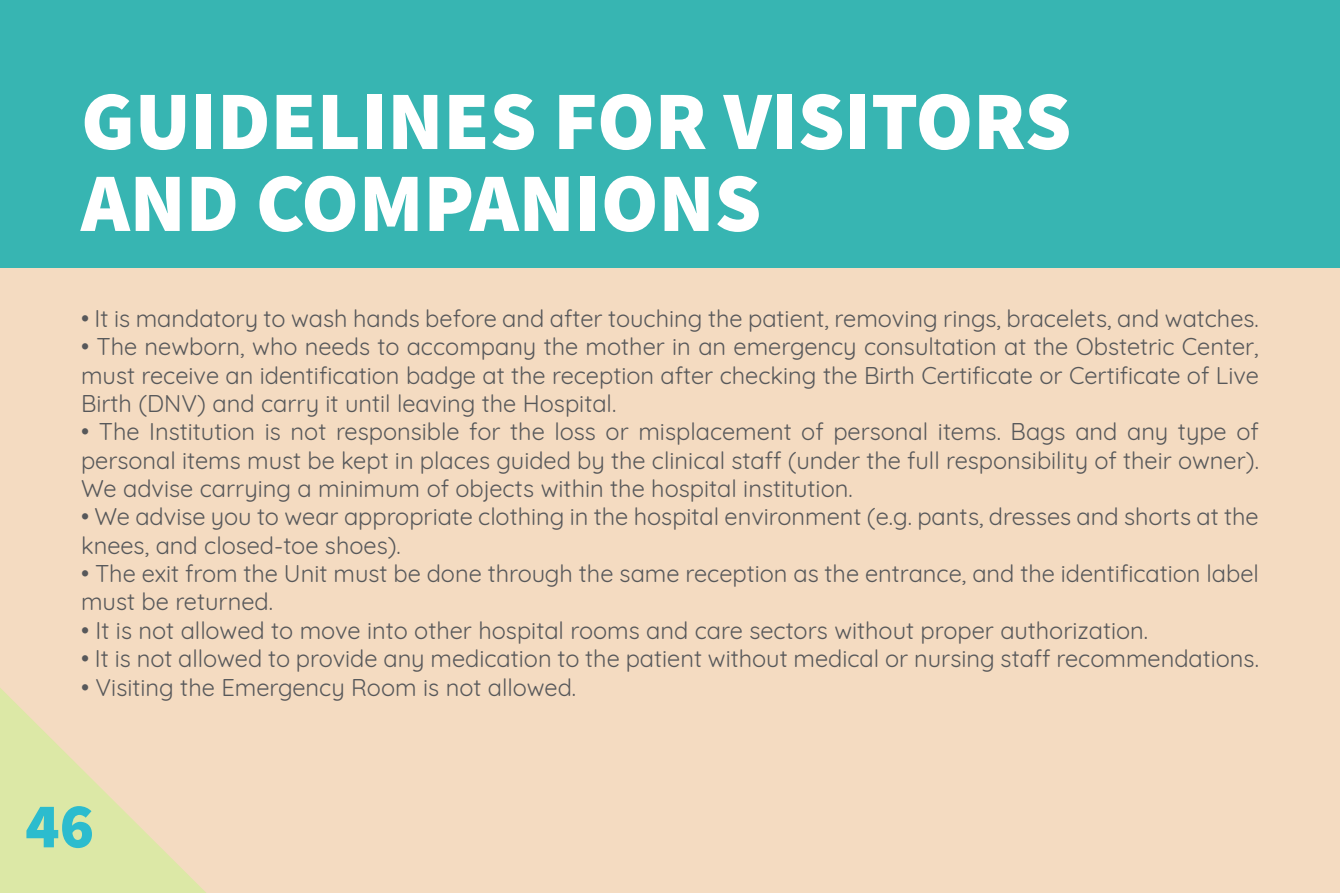
<style>
.page{position:relative;width:1340px;height:893px;background:#fff}
.page>*{position:absolute;margin:0;border:0;box-sizing:border-box;transform-origin:0 0}
.t1{font:900 83.25px/81.9px "Source Sans Pro";color:#fff}
.t2{font:63.9px "Source Sans Variable";color:#2cbcce}
.t3{font:23.62px/28.3px "Quicksand";color:#57585a;text-align:justify}
</style>
<div class="page">
<div style="left:0;top:268px;width:1339px;height:625px;background:#f4dbc1"></div>
<svg style="left:0;top:688px;width:206px;height:205px"></svg>
<div style="left:0;top:0;width:1339px;height:268px;background:#37b5b2"></div>
<hr style="left:1339px;top:0;width:1px;height:268px;background:#37b5b2">
<h1 class="t1" style="left:81px;top:82px;width:992px">GUIDELINES FOR VISITORS<br>AND COMPANIONS</h1>
<p class="t3" style="left:81px;top:302px;width:1179px">• It is mandatory to wash hands before and after touching the patient, removing rings, bracelets, and watches.</p>
<p class="t3" style="left:81px;top:330px;width:1179px">• The newborn, who needs to accompany the mother in an emergency consultation at the Obstetric Center, must receive an identification badge at the reception after checking the Birth Certificate or Certificate of Live Birth (DNV) and carry it until leaving the Hospital.</p>
<p class="t3" style="left:81px;top:415px;width:1179px">• The Institution is not responsible for the loss or misplacement of personal items. Bags and any type of personal items must be kept in places guided by the clinical staff (under the full responsibility of their owner).<br>We advise carrying a minimum of objects within the hospital institution.</p>
<p class="t3" style="left:81px;top:500px;width:1179px">• We advise you to wear appropriate clothing in the hospital environment (e.g. pants, dresses and shorts at the knees, and closed-toe shoes).</p>
<p class="t3" style="left:81px;top:557px;width:1179px">• The exit from the Unit must be done through the same reception as the entrance, and the identification label must be returned.</p>
<p class="t3" style="left:81px;top:614px;width:1068px">• It is not allowed to move into other hospital rooms and care sectors without proper authorization.</p>
<p class="t3" style="left:81px;top:642px;width:1179px">• It is not allowed to provide any medication to the patient without medical or nursing staff recommendations.</p>
<p class="t3" style="left:81px;top:670px;width:496px">• Visiting the Emergency Room is not allowed.</p>
<h2 class="t2" style="left:25px;top:787px;width:70px">46</h2>
</div>
